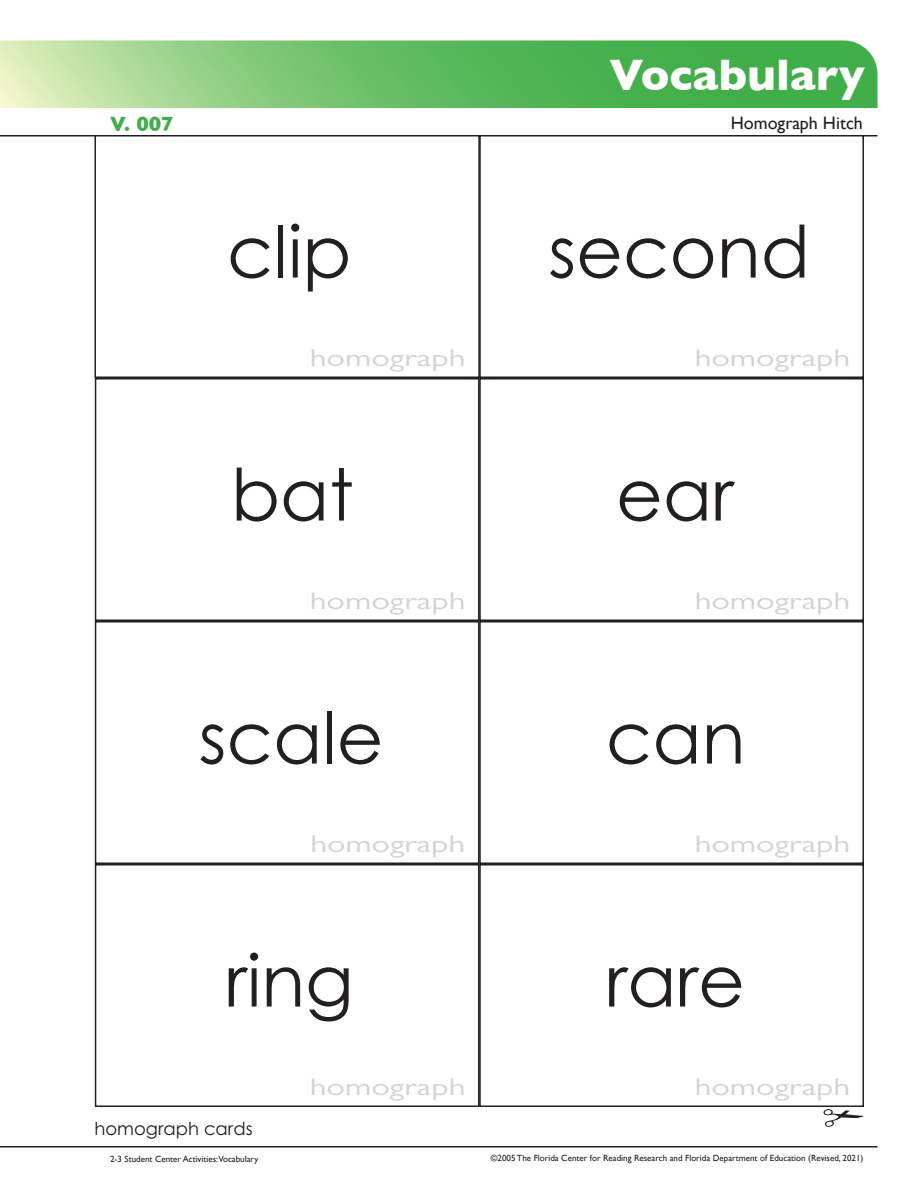
<style>
.page{position:relative;width:918px;height:1188px;background:#fff}
.page>*{position:absolute;margin:0;border:0;box-sizing:border-box;transform-origin:0 0}
.t1{font:72px "Century Gothic Pro";color:#231f20}
.t2{font:700 45px "Gill Sans";color:#fff}
.t3{font:24.3px "Gill Sans";color:#d1d2d4;scale:1.39 1}
.t4{font:700 21px "Gill Sans";color:#40ae49}
.Activity_Name{font:18px "Gill Sans";color:#231f20}
.t5{font:18px "Century Gothic Pro";color:#231f20}
.t6{font:9px "Gill Sans";color:#231f20}
</style>
<div class="page">
<svg style="left:0;top:40px;width:878px;height:68px"></svg>
<hr style="left:0;top:135px;width:878px;height:1px;background:#231f20">
<hr style="left:0;top:1146px;width:878px;height:2px;background:#231f20">
<div style="left:94px;top:135px;width:386px;height:243px;border:2px solid #231f20"></div>
<div style="left:479px;top:135px;width:385px;height:243px;border:2px solid #231f20"></div>
<div style="left:95px;top:378px;width:385px;height:243px;border:2px solid #231f20"></div>
<div style="left:479px;top:378px;width:385px;height:243px;border:2px solid #231f20"></div>
<div style="left:95px;top:621px;width:385px;height:243px;border:2px solid #231f20"></div>
<div style="left:479px;top:621px;width:385px;height:243px;border:2px solid #231f20"></div>
<div style="left:95px;top:864px;width:385px;height:243px;border:2px solid #231f20"></div>
<div style="left:479px;top:864px;width:385px;height:243px;border:2px solid #231f20"></div>
<svg style="left:824px;top:1109px;width:40px;height:18px"></svg>
<h2 class="t2" style="left:609px;top:39px;width:257px">Vocabulary</h2>
<p class="t4" style="left:110px;top:107px;width:65px">V. 007</p>
<p class="Activity_Name" style="left:731px;top:112px;width:134px">Homograph Hitch</p>
<p class="t1" style="left:227px;top:208px;width:126px">clip</p>
<p class="t1" style="left:548px;top:208px;width:263px">second</p>
<p class="t3" style="left:310px;top:344px;width:113px">homograph</p>
<p class="t1" style="left:231px;top:451px;width:124px">bat</p>
<p class="t3" style="left:310px;top:587px;width:113px">homograph</p>
<p class="t1" style="left:199px;top:694px;width:186px">scale</p>
<p class="t3" style="left:311px;top:830px;width:113px">homograph</p>
<p class="t1" style="left:225px;top:937px;width:130px">ring</p>
<p class="t3" style="left:695px;top:344px;width:113px">homograph</p>
<p class="t1" style="left:616px;top:451px;width:119px">ear</p>
<p class="t3" style="left:695px;top:587px;width:113px">homograph</p>
<p class="t1" style="left:606px;top:694px;width:141px">can</p>
<p class="t3" style="left:695px;top:830px;width:113px">homograph</p>
<p class="t1" style="left:606px;top:937px;width:141px">rare</p>
<p class="t5" style="left:94px;top:1118px;width:160px">homograph cards</p>
<p class="t3" style="left:310px;top:1073px;width:113px">homograph</p>
<p class="t3" style="left:695px;top:1073px;width:113px">homograph</p>
<p class="t6" style="left:110px;top:1154px;width:150px">2-3 Student Center Activities:Vocabulary</p>
<p class="t6" style="left:491px;top:1152px;width:374px">©2005 The Florida Center for Reading Research and Florida Department of Education (Revised, 2021)</p>
</div>
